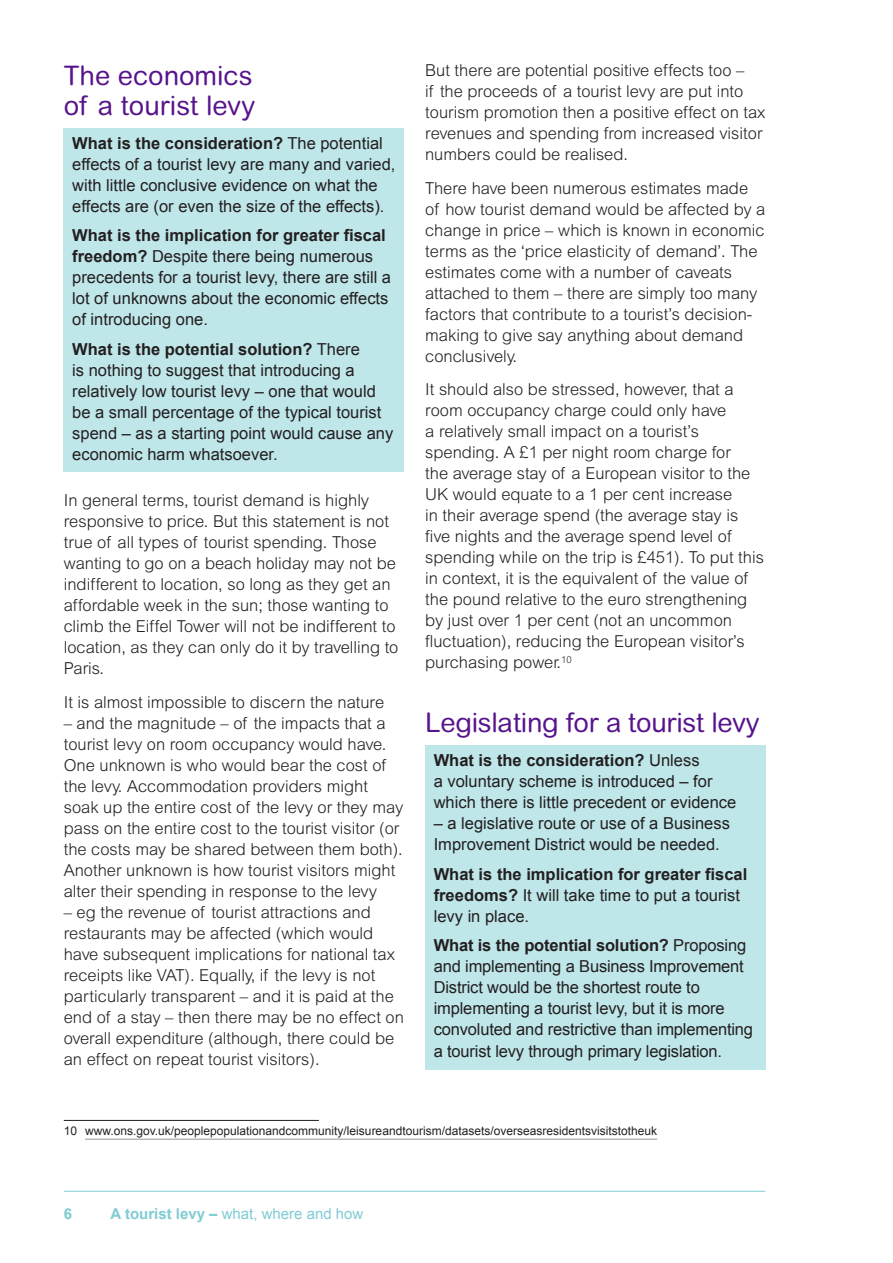
<style>
.page{position:relative;width:893px;height:1263px;background:#fff}
.page>*{position:absolute;margin:0;border:0;box-sizing:border-box;transform-origin:0 0}
.A4_Subhead{font:27px/30px "Arial Rounded MT";letter-spacing:-.01em;color:#57148c}
.A4_Body{font:300 16.5px/21px "Arial MT Std";color:#231f20}
.top_tip_copy{font:16.5px/21px "Arial";color:#231f20}
.t1{font:700 16.5px/21px "Arial";color:#231f20}
.t2{font:15px "Arial";color:#80ccd4}
.t3{font:700 15px "Arial";color:#80ccd4}
.A4_Footnotes{font:12px "Arial";color:#231f20}
.s1{font-weight:700}
.s2{font-weight:400}
</style>
<div class="page">
<hr style="left:64px;top:1191px;width:701px;height:1px;background:#80ccd4">
<div style="left:64px;top:128px;width:340px;height:95px;background:#bfe6e9"></div>
<div style="left:64px;top:221px;width:340px;height:116px;background:#bfe6e9"></div>
<div style="left:64px;top:334px;width:340px;height:137px;background:#bfe6e9"></div>
<hr style="left:64px;top:1120px;width:255px;height:1px;background:#231f20">
<hr style="left:85px;top:1139px;width:572px;height:1px;background:#939598">
<div style="left:425px;top:746px;width:340px;height:116px;background:#bfe6e9"></div>
<div style="left:425px;top:859px;width:340px;height:75px;background:#bfe6e9"></div>
<div style="left:425px;top:931px;width:340px;height:139px;background:#bfe6e9"></div>
<p class="A4_Subhead" style="left:64px;top:60px;width:193px">The economics of a tourist levy</p>
<p class="top_tip_copy" style="left:72px;top:132px;width:325px"><span class="s1">What is the consideration?</span> The potential effects of a tourist levy are many and varied, with little conclusive evidence on what the effects are (or even the size of the effects).</p>
<p class="top_tip_copy" style="left:72px;top:225px;width:320px"><span class="s1">What is the implication for greater fiscal freedom?</span> Despite there being numerous precedents for a tourist levy, there are still a lot of unknowns about the economic effects of introducing one.</p>
<p class="top_tip_copy" style="left:72px;top:338px;width:323px"><span class="s1">What is the potential solution?</span> There<br>is nothing to suggest that introducing a relatively low tourist levy – one that would be a small percentage of the typical tourist spend – as a starting point would cause any economic harm whatsoever.</p>
<p class="A4_Body" style="left:64px;top:490px;width:336px">In general terms, tourist demand is highly responsive to price. But this statement is not true of all types of tourist spending. Those wanting to go on a beach holiday may not be indifferent to location, so long as they get an affordable week in the sun; those wanting to climb the Eiffel Tower will not be indifferent to location, as they can only do it by travelling to Paris.</p>
<p class="A4_Body" style="left:64px;top:691px;width:322px">It is almost impossible to discern the nature</p>
<p class="A4_Body" style="left:64px;top:712px;width:341px">– and the magnitude – of the impacts that a tourist levy on room occupancy would have.<br>One unknown is who would bear the cost of the levy. Accommodation providers might soak up the entire cost of the levy or they may pass on the entire cost to the tourist visitor (or the costs may be shared between them both).<br>Another unknown is how tourist visitors might alter their spending in response to the levy</p>
<p class="A4_Body" style="left:64px;top:901px;width:342px">– eg the revenue of tourist attractions and restaurants may be affected (which would have subsequent implications for national tax receipts like VAT). Equally, if the levy is not particularly transparent – and it is paid at the end of a stay – then there may be no effect on overall expenditure (although, there could be an effect on repeat tourist visitors).</p>
<p class="A4_Body" style="left:425px;top:59px;width:342px">But there are potential positive effects too –<br>if the proceeds of a tourist levy are put into tourism promotion then a positive effect on tax revenues and spending from increased visitor numbers could be realised.</p>
<p class="A4_Body" style="left:425px;top:177px;width:342px">There have been numerous estimates made of how tourist demand would be affected by a change in price – which is known in economic terms as the ‘price elasticity of demand’. The estimates come with a number of caveats attached to them – there are simply too many factors that contribute to a tourist’s decision&shy;making to give say anything about demand conclusively.</p>
<p class="A4_Body" style="left:425px;top:379px;width:340px">It should also be stressed, however, that a room occupancy charge could only have<br>a relatively small impact on a tourist’s spending. A £1 per night room charge for<br>the average stay of a European visitor to the UK would equate to a 1 per cent increase<br>in their average spend (the average stay is five nights and the average spend level of spending while on the trip is £451). To put this in context, it is the equivalent of the value of the pound relative to the euro strengthening by just over 1 per cent (not an uncommon fluctuation), reducing the European visitor’s purchasing power.<sup>10</sup></p>
<p class="A4_Subhead" style="left:425px;top:708px;width:336px">Legislating for a tourist levy</p>
<p class="top_tip_copy" style="left:434px;top:750px;width:304px"><span class="s1">What is the consideration?</span> Unless<br>a voluntary scheme is introduced – for which there is little precedent or evidence</p>
<p class="top_tip_copy" style="left:434px;top:813px;width:298px">– a legislative route or use of a Business<br>Improvement District would be needed.</p>
<p class="t1" style="left:434px;top:864px;width:315px">What is the implication for greater fiscal freedoms? <span class="s2">It will take time to put a tourist levy in place.</span></p>
<p class="top_tip_copy" style="left:434px;top:935px;width:321px"><span class="s1">What is the potential solution?</span> Proposing and implementing a Business Improvement District would be the shortest route to implementing a tourist levy, but it is more convoluted and restrictive than implementing a tourist levy through primary legislation.</p>
<p class="A4_Footnotes" style="left:64px;top:1123px;width:595px">10 www.ons.gov.uk/peoplepopulationandcommunity/leisureandtourism/datasets/overseasresidentsvisitstotheuk</p>
<p class="t3" style="left:64px;top:1203px;width:10px">6</p>
<p class="t2" style="left:111px;top:1203px;width:254px"><span class="s1">A tourist levy –</span> what, where and how</p>
</div>
